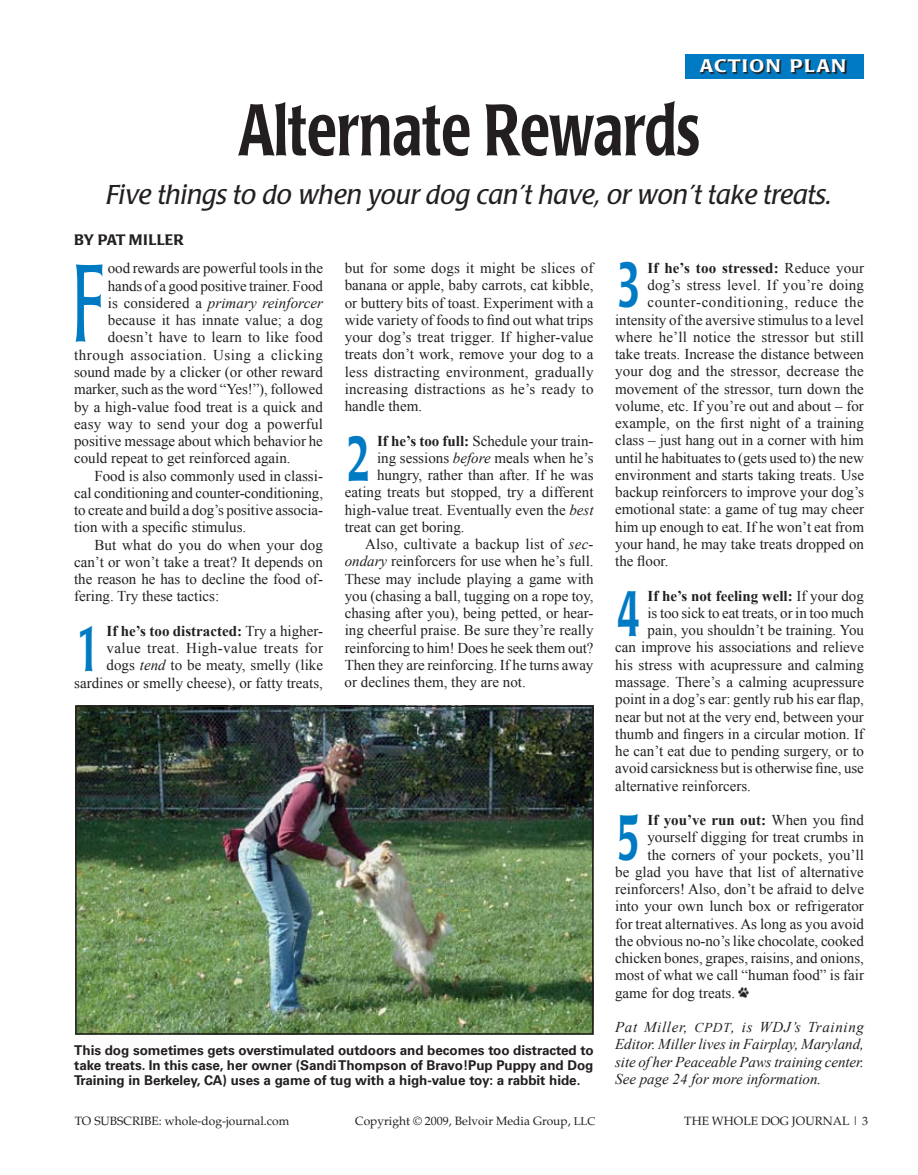
<style>
.page{position:relative;width:918px;height:1175px;background:#fff}
.page>*{position:absolute;margin:0;border:0;box-sizing:border-box;transform-origin:0 0}
.t1{font:108px "Poppl Laudatio";color:#007bc3;scale:.6 1}
.t2{font:500 72px "Poppl Laudatio";color:#231f20;scale:.74 1}
.t3{font:500 63px "Poppl Laudatio";color:#007bc3;scale:.6 1}
.t4{font:italic 27px "Poppl Laudatio";color:#231f20}
.t5{font:500 18px "Poppl Laudatio";letter-spacing:.07em;color:#fff;scale:1.1 1}
.t6{font:15px/17.2px "Times New Roman";color:#231f20;text-align:right}
.t7{font:italic 15px/17.2px "Times New Roman";color:#231f20;text-align:justify}
.t8{font:700 15px "Times New Roman";color:#231f20}
.t9{font:15px "Times New Roman";letter-spacing:.035em;color:#231f20}
.t10{font:15px "Times New Roman";letter-spacing:.04em;color:#231f20}
.t11{font:500 15px "Poppl Laudatio";color:#231f20}
.t12{font:700 13.5px/15px "Univers";letter-spacing:-.005em;color:#231f20;text-align:justify}
.t13{font:12px "Palatino";color:#231f20}
.s1{font-style:normal}
.s2{font-weight:700}
.s3{font-style:italic}
.s4{font-weight:400}
.s5{font-size:13.5px}
.s6{font-size:11.25px}
</style>
<div class="page">
<div style="left:686px;top:54px;width:178px;height:25px;background:#007bc3"></div>
<svg style="left:700px;top:60px;width:148px;height:15px"></svg>
<svg style="left:739px;top:987px;width:10px;height:10px"></svg>
<img style="left:78px;top:708px;width:513px;height:323px">
<div style="left:75px;top:705px;width:519px;height:329px;border:2px solid #231f20"></div>
<p class="t5" style="left:700px;top:56px;width:72px">actionpl</p>
<p class="t5" style="left:816px;top:56px;width:26px">an</p>
<h2 class="t2" style="left:238px;top:89px;width:626px">Alternate Rewards</h2>
<h3 class="t4" style="left:106px;top:180px;width:728px">Five things to do when your dog can’t have, or won’t take treats.</h3>
<p class="t11" style="left:74px;top:231px;width:111px">By Pat miller</p>
<p class="t6" style="left:108px;top:259px;width:217px">ood rewards are powerful tools in the</p>
<p class="t6" style="left:108px;top:277px;width:217px">hands of a good positive trainer. Food</p>
<p class="t7" style="left:108px;top:294px;width:217px"><span class="s1">is considered a</span> primary reinforcer</p>
<p class="t6" style="left:108px;top:311px;width:217px">because it has innate value; a dog</p>
<p class="t6" style="left:108px;top:328px;width:217px">doesn’t have to learn to like food</p>
<p class="t9" style="left:74px;top:344px;width:250px">through association. Using a clicking</p>
<p class="t6" style="left:74px;top:363px;width:250px">sound made by a clicker (or other reward</p>
<p class="t6" style="left:74px;top:380px;width:250px">marker, such as the word “Yes!”), followed</p>
<p class="t6" style="left:74px;top:397px;width:250px">by a high-value food treat is a quick and</p>
<p class="t6" style="left:74px;top:415px;width:250px">easy way to send your dog a powerful</p>
<p class="t6" style="left:74px;top:432px;width:250px">positive message about which behavior he</p>
<p class="t6" style="left:74px;top:449px;width:218px">could repeat to get reinforced again.</p>
<p class="t6" style="left:94px;top:466px;width:230px">Food is also commonly used in classi-</p>
<p class="t6" style="left:74px;top:484px;width:250px">cal conditioning and counter-conditioning,</p>
<p class="t6" style="left:74px;top:501px;width:250px">to create and build a dog’s positive associa-</p>
<p class="t6" style="left:74px;top:518px;width:174px">tion with a specific stimulus.</p>
<p class="t6" style="left:95px;top:535px;width:230px">But what do you do when your dog</p>
<p class="t6" style="left:74px;top:553px;width:250px">can’t or won’t take a treat? It depends on</p>
<p class="t6" style="left:74px;top:570px;width:250px">the reason he has to decline the food of-</p>
<p class="t6" style="left:74px;top:587px;width:147px">fering. Try these tactics:</p>
<p class="t6" style="left:74px;top:622px;width:250px"><span class="s2">If he’s too distracted:</span> Try a higher&shy;value treat. High-value treats for<br>dogs <span class="s3">tend</span> to be meaty, smelly (like sardines or smelly cheese), or fatty treats,</p>
<h1 class="t1" style="left:72px;top:243px;width:53px">F</h1>
<h3 class="t3" style="left:76px;top:613px;width:40px">1</h3>
<p class="t6" style="left:345px;top:259px;width:250px;text-align:justify">but for some dogs it might be slices of banana or apple, baby carrots, cat kibble, or buttery bits of toast. Experiment with a wide variety of foods to find out what trips your dog’s treat trigger. If higher-value treats don’t work, remove your dog to a less distracting environment, gradually increasing distractions as he’s ready to handle them.</p>
<p class="t6" style="left:377px;top:432px;width:218px"><span class="s2">If he’s too full:</span> Schedule your train-</p>
<p class="t6" style="left:377px;top:449px;width:218px">ing sessions <span class="s3">before</span> meals when he’s</p>
<p class="t6" style="left:377px;top:466px;width:218px">hungry, rather than after. If he was</p>
<p class="t6" style="left:345px;top:483px;width:250px">eating treats but stopped, try a different</p>
<p class="t6" style="left:345px;top:501px;width:250px">high-value treat. Eventually even the <span class="s3">best</span></p>
<p class="t6" style="left:345px;top:518px;width:121px">treat can get boring.</p>
<p class="t6" style="left:365px;top:535px;width:230px">Also, cultivate a backup list of <span class="s3">sec-</span></p>
<p class="t6" style="left:345px;top:552px;width:250px"><span class="s3">ondary</span> reinforcers for use when he’s full.</p>
<p class="t6" style="left:345px;top:570px;width:250px">These may include playing a game with</p>
<p class="t6" style="left:345px;top:587px;width:250px">you (chasing a ball, tugging on a rope toy,</p>
<p class="t6" style="left:345px;top:604px;width:250px">chasing after you), being petted, or hear-</p>
<p class="t6" style="left:345px;top:621px;width:250px">ing cheerful praise. Be sure they’re really</p>
<p class="t6" style="left:345px;top:639px;width:250px">reinforcing to him! Does he seek them out?</p>
<p class="t6" style="left:345px;top:656px;width:250px">Then they are reinforcing. If he turns away</p>
<p class="t6" style="left:345px;top:673px;width:183px">or declines them, they are not.</p>
<h3 class="t3" style="left:347px;top:423px;width:40px">2</h3>
<p class="t12" style="left:74px;top:1042px;width:521px">This dog sometimes gets overstimulated outdoors and becomes too distracted to take treats. In this case, her owner (Sandi Thompson of Bravo!Pup Puppy and Dog Training in Berkeley, CA) uses a game of tug with a high-value toy: a rabbit hide.</p>
<h3 class="t3" style="left:617px;top:249px;width:40px">3</h3>
<p class="t8" style="left:648px;top:257px;width:218px">If he’s too stressed: <span class="s4">Reduce your</span></p>
<p class="t6" style="left:648px;top:276px;width:218px">dog’s stress level. If you’re doing</p>
<p class="t10" style="left:647px;top:292px;width:218px">counter-conditioning, reduce the</p>
<p class="t6" style="left:615px;top:311px;width:250px">intensity of the aversive stimulus to a level</p>
<p class="t6" style="left:615px;top:328px;width:250px">where he’ll notice the stressor but still</p>
<p class="t6" style="left:615px;top:345px;width:250px">take treats. Increase the distance between</p>
<p class="t6" style="left:615px;top:362px;width:250px">your dog and the stressor, decrease the</p>
<p class="t6" style="left:615px;top:380px;width:250px">movement of the stressor, turn down the</p>
<p class="t6" style="left:615px;top:397px;width:250px">volume, etc. If you’re out and about – for</p>
<p class="t6" style="left:615px;top:414px;width:250px">example, on the first night of a training</p>
<p class="t6" style="left:615px;top:431px;width:250px">class – just hang out in a corner with him</p>
<p class="t6" style="left:615px;top:449px;width:250px">until he habituates to (gets used to) the new</p>
<p class="t6" style="left:615px;top:466px;width:250px">environment and starts taking treats. Use</p>
<p class="t6" style="left:615px;top:483px;width:250px">backup reinforcers to improve your dog’s</p>
<p class="t6" style="left:615px;top:500px;width:250px">emotional state: a game of tug may cheer</p>
<p class="t6" style="left:615px;top:518px;width:250px">him up enough to eat. If he won’t eat from</p>
<p class="t6" style="left:615px;top:535px;width:250px">your hand, he may take treats dropped on</p>
<p class="t6" style="left:615px;top:552px;width:55px">the floor.</p>
<p class="t8" style="left:648px;top:585px;width:218px">If he’s not feeling well: <span class="s4">If your dog</span></p>
<p class="t6" style="left:648px;top:604px;width:218px">is too sick to eat treats, or in too much</p>
<p class="t6" style="left:648px;top:621px;width:218px">pain, you shouldn’t be training. You</p>
<p class="t6" style="left:615px;top:638px;width:250px">can improve his associations and relieve</p>
<p class="t6" style="left:615px;top:656px;width:250px">his stress with acupressure and calming</p>
<p class="t6" style="left:615px;top:673px;width:250px">massage. There’s a calming acupressure</p>
<p class="t6" style="left:615px;top:690px;width:250px">point in a dog’s ear: gently rub his ear flap,</p>
<p class="t6" style="left:615px;top:707px;width:250px">near but not at the very end, between your</p>
<p class="t6" style="left:615px;top:725px;width:250px">thumb and fingers in a circular motion. If</p>
<p class="t6" style="left:615px;top:742px;width:250px">he can’t eat due to pending surgery, or to</p>
<p class="t6" style="left:615px;top:759px;width:250px">avoid carsickness but is otherwise fine, use</p>
<p class="t6" style="left:615px;top:776px;width:137px">alternative reinforcers.</p>
<p class="t8" style="left:647px;top:809px;width:218px">If you’ve run out: <span class="s4">When you find</span></p>
<p class="t6" style="left:647px;top:828px;width:218px">yourself digging for treat crumbs in</p>
<p class="t6" style="left:647px;top:845px;width:218px">the corners of your pockets, you’ll</p>
<p class="t6" style="left:615px;top:863px;width:250px">be glad you have that list of alternative</p>
<p class="t6" style="left:615px;top:880px;width:250px">reinforcers! Also, don’t be afraid to delve</p>
<p class="t6" style="left:615px;top:897px;width:250px">into your own lunch box or refrigerator</p>
<p class="t6" style="left:615px;top:914px;width:250px">for treat alternatives. As long as you avoid</p>
<p class="t6" style="left:615px;top:932px;width:250px">the obvious no-no’s like chocolate, cooked</p>
<p class="t6" style="left:615px;top:949px;width:250px">chicken bones, grapes, raisins, and onions,</p>
<p class="t6" style="left:615px;top:966px;width:250px">most of what we call “human food” is fair</p>
<p class="t6" style="left:615px;top:983px;width:121px">game for dog treats.</p>
<p class="t7" style="left:615px;top:1018px;width:250px">Pat Miller, <span class="s5">CPDT</span>, is WDJ’s Training Editor. Miller lives in Fairplay, Maryland, site of her Peaceable Paws training center.<br>See page 24 for more information.</p>
<h3 class="t3" style="left:617px;top:578px;width:40px">4</h3>
<h3 class="t3" style="left:617px;top:801px;width:40px">5</h3>
<p class="t13" style="left:75px;top:1113px;width:216px">to subscribe: whole-dog-journal.com</p>
<p class="t13" style="left:355px;top:1113px;width:241px">Copyright © 2009, Belvoir Media Group, <span class="s6">LLC</span></p>
<p class="t13" style="left:684px;top:1113px;width:176px">THE WHOLE DOG JOURNAL |</p>
</div>
